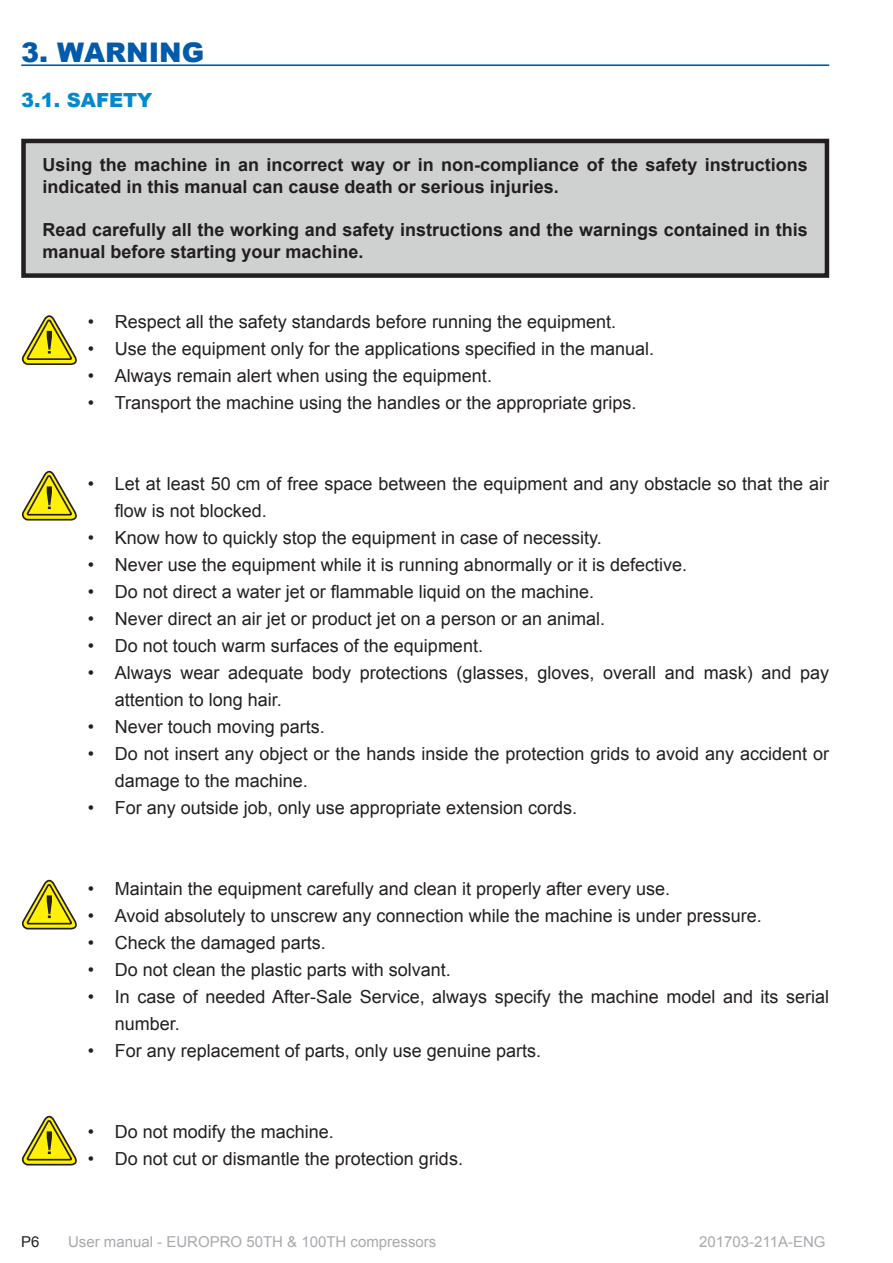
<style>
.page{position:relative;width:893px;height:1263px;background:#fff}
.page>*{position:absolute;margin:0;border:0;box-sizing:border-box;transform-origin:0 0}
.t1{font:900 27px "Arial";color:#015aaa}
.t2{font:900 19.5px "Arial";color:#0089cf}
.t3{font:18px/27px "Arial";color:#231f20}
.t4{font:700 18px/21.6px "Arial";color:#231f20}
.t5{font:15px "Arial";color:#a8a9ad}
.t6{font:15px "Arial";color:#231f20}
</style>
<div class="page">
<div style="left:24px;top:141px;width:803px;height:135px;background:#cfd1d0"></div>
<div style="left:21px;top:139px;width:808px;height:139px;border:4px solid #231f20"></div>
<hr style="left:21px;top:64px;width:808px;height:2px;background:#015aaa">
<svg style="left:21px;top:315px;width:56px;height:50px"></svg>
<svg style="left:21px;top:470px;width:56px;height:51px"></svg>
<svg style="left:21px;top:879px;width:56px;height:51px"></svg>
<svg style="left:21px;top:1115px;width:56px;height:51px"></svg>
<h1 class="t1" style="left:21px;top:33px;width:184px">3. WARNING</h1>
<p class="t2" style="left:21px;top:85px;width:133px">3.1. SAFETY</p>
<p class="t4" style="left:43px;top:155px;width:767px">Using the machine in an incorrect way or in non-compliance of the safety instructions indicated in this manual can cause death or serious injuries.</p>
<p class="t4" style="left:43px;top:220px;width:767px">Read carefully all the working and safety instructions and the warnings contained in this manual before starting your machine.</p>
<p class="t3" style="left:88px;top:308px;width:530px">• Respect all the safety standards before running the equipment.</p>
<p class="t3" style="left:88px;top:335px;width:568px">• Use the equipment only for the applications specified in the manual.</p>
<p class="t3" style="left:88px;top:362px;width:406px">• Always remain alert when using the equipment.</p>
<p class="t3" style="left:88px;top:389px;width:550px">• Transport the machine using the handles or the appropriate grips.</p>
<p class="t3" style="left:115px;top:470px;width:716px;text-indent:-27px">• Let at least 50 cm of free space between the equipment and any obstacle so that the air flow is not blocked.</p>
<p class="t3" style="left:88px;top:524px;width:515px">• Know how to quickly stop the equipment in case of necessity.</p>
<p class="t3" style="left:88px;top:551px;width:601px">• Never use the equipment while it is running abnormally or it is defective.</p>
<p class="t3" style="left:88px;top:578px;width:508px">• Do not direct a water jet or flammable liquid on the machine.</p>
<p class="t3" style="left:88px;top:605px;width:519px">• Never direct an air jet or product jet on a person or an animal.</p>
<p class="t3" style="left:88px;top:632px;width:397px">• Do not touch warm surfaces of the equipment.</p>
<p class="t3" style="left:115px;top:659px;width:716px;text-indent:-27px">• Always wear adequate body protections (glasses, gloves, overall and mask) and pay attention to long hair.</p>
<p class="t3" style="left:88px;top:713px;width:239px">• Never touch moving parts.</p>
<p class="t3" style="left:115px;top:740px;width:716px;text-indent:-27px">• Do not insert any object or the hands inside the protection grids to avoid any accident or damage to the machine.</p>
<p class="t3" style="left:88px;top:794px;width:491px">• For any outside job, only use appropriate extension cords.</p>
<p class="t3" style="left:88px;top:875px;width:584px">• Maintain the equipment carefully and clean it properly after every use.</p>
<p class="t3" style="left:88px;top:902px;width:675px">• Avoid absolutely to unscrew any connection while the machine is under pressure.</p>
<p class="t3" style="left:88px;top:929px;width:240px">• Check the damaged parts.</p>
<p class="t3" style="left:88px;top:956px;width:365px">• Do not clean the plastic parts with solvant.</p>
<p class="t3" style="left:115px;top:983px;width:716px;text-indent:-27px">• In case of needed After-Sale Service, always specify the machine model and its serial number.</p>
<p class="t3" style="left:88px;top:1037px;width:455px">• For any replacement of parts, only use genuine parts.</p>
<p class="t3" style="left:88px;top:1118px;width:248px">• Do not modify the machine.</p>
<p class="t3" style="left:88px;top:1145px;width:377px">• Do not cut or dismantle the protection grids.</p>
<p class="t6" style="left:21px;top:1232px;width:20px">P6</p>
<p class="t5" style="left:68px;top:1232px;width:370px">User manual - EUROPRO 50TH &amp; 100TH compressors</p>
<p class="t5" style="left:699px;top:1232px;width:128px">201703-211A-ENG</p>
</div>
